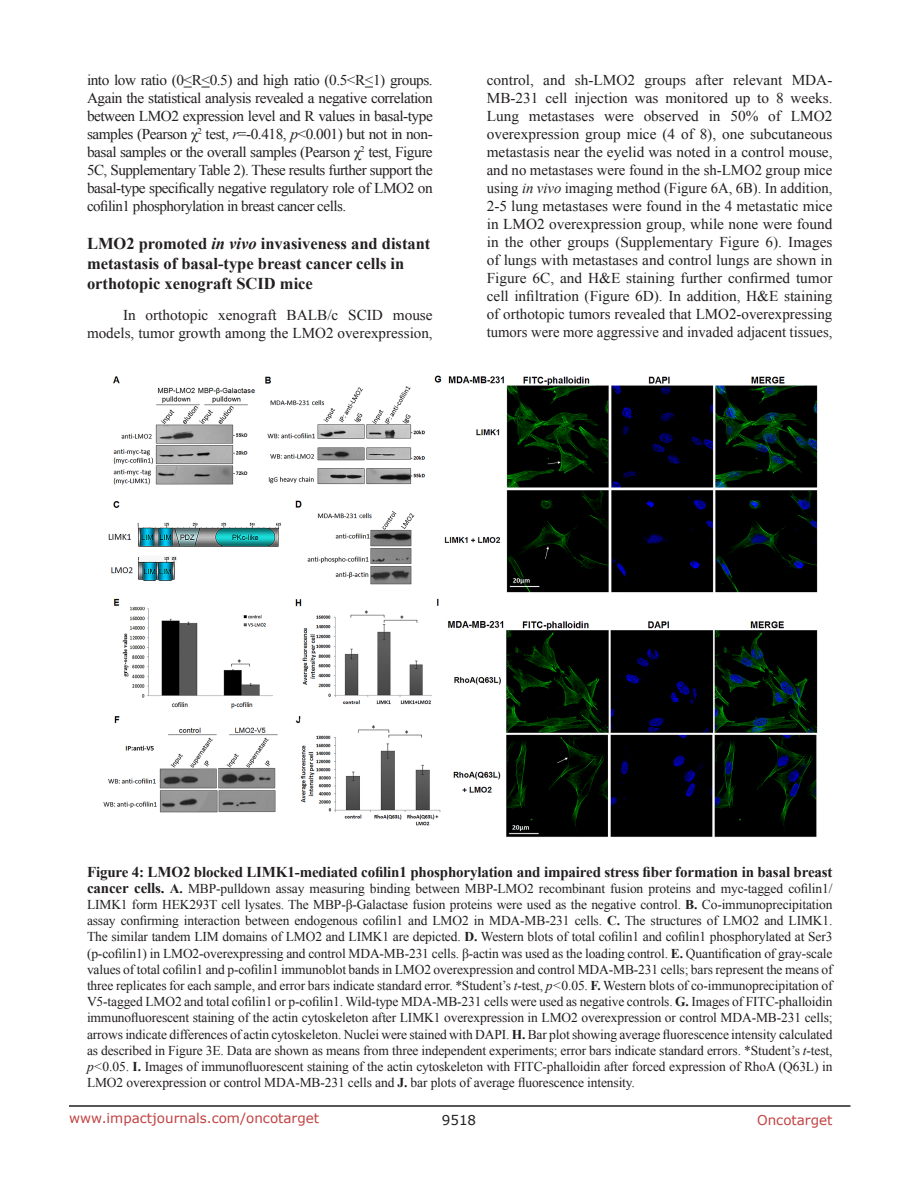
<style>
.page{position:relative;width:918px;height:1188px;background:#fff}
.page>*{position:absolute;margin:0;border:0;box-sizing:border-box;transform-origin:0 0}
.SubHeading{font:700 16.5px/19.8px "Times New Roman";color:#231f20}
.BodyText{font:15px/18px "Times New Roman";color:#231f20;text-align:justify}
.figuretext{font:700 15px "Times New Roman";letter-spacing:-.01em;color:#231f20}
.figuretext-2{font:13.5px/16.2px "Times New Roman";letter-spacing:-.01em;color:#231f20;text-align:justify}
.t1{font:13.5px "Verdana";color:#c24141}
.t2{font:13.5px "Verdana";color:#231f20}
.s1{font-style:italic}
.s2{font-weight:700;font-size:15px}
.s3{font-weight:700}
</style>
<div class="page">
<hr style="left:69px;top:1105px;width:781px;height:2px;background:#231f20">
<img style="left:103px;top:375px;width:715px;height:462px">
<p class="BodyText" style="left:87px;top:71px;width:347px">into low ratio (0&lt;R&lt;0.5) and high ratio (0.5&lt;R&lt;1) groups.<br>Again the statistical analysis revealed a negative correlation between LMO2 expression level and R values in basal-type samples (Pearson χ<sup>2</sup> test, <span class="s1">r</span>=-0.418, <span class="s1">p</span>&lt;0.001) but not in non&shy;basal samples or the overall samples (Pearson χ<sup>2</sup> test, Figure 5C, Supplementary Table 2). These results further support the basal-type specifically negative regulatory role of LMO2 on cofilin1 phosphorylation in breast cancer cells.</p>
<p class="SubHeading" style="left:87px;top:233px;width:345px">LMO2 promoted <span class="s1">in vivo</span> invasiveness and distant metastasis of basal-type breast cancer cells in orthotopic xenograft SCID mice</p>
<p class="BodyText" style="left:87px;top:306px;width:347px;text-align:right">In orthotopic xenograft BALB/c SCID mouse models, tumor growth among the LMO2 overexpression,</p>
<p class="BodyText" style="left:487px;top:71px;width:347px">control, and sh-LMO2 groups after relevant MDA-MB-231 cell injection was monitored up to 8 weeks.<br>Lung metastases were observed in 50% of LMO2 overexpression group mice (4 of 8), one subcutaneous metastasis near the eyelid was noted in a control mouse, and no metastases were found in the sh-LMO2 group mice using <span class="s1">in vivo</span> imaging method (Figure 6A, 6B). In addition, 2-5 lung metastases were found in the 4 metastatic mice in LMO2 overexpression group, while none were found in the other groups (Supplementary Figure 6). Images of lungs with metastases and control lungs are shown in Figure 6C, and H&amp;E staining further confirmed tumor cell infiltration (Figure 6D). In addition, H&amp;E staining of orthotopic tumors revealed that LMO2-overexpressing tumors were more aggressive and invaded adjacent tissues,</p>
<p class="figuretext" style="left:87px;top:861px;width:747px">Figure 4: LMO2 blocked LIMK1-mediated cofilin1 phosphorylation and impaired stress fiber formation in basal breast</p>
<p class="figuretext-2" style="left:87px;top:880px;width:747px"><span class="s2">cancer cells.</span> <span class="s3">A.</span> MBP-pulldown assay measuring binding between MBP-LMO2 recombinant fusion proteins and myc-tagged cofilin1/ LIMK1 form HEK293T cell lysates. The MBP-β-Galactase fusion proteins were used as the negative control. <span class="s3">B.</span> Co-immunoprecipitation assay confirming interaction between endogenous cofilin1 and LMO2 in MDA-MB-231 cells. <span class="s3">C.</span> The structures of LMO2 and LIMK1.<br>The similar tandem LIM domains of LMO2 and LIMK1 are depicted. <span class="s3">D.</span> Western blots of total cofilin1 and cofilin1 phosphorylated at Ser3 (p-cofilin1) in LMO2-overexpressing and control MDA-MB-231 cells. β-actin was used as the loading control. <span class="s3">E.</span> Quantification of gray-scale values of total cofilin1 and p-cofilin1 immunoblot bands in LMO2 overexpression and control MDA-MB-231 cells; bars represent the means of three replicates for each sample, and error bars indicate standard error. *Student’s <span class="s1">t</span>-test, <span class="s1">p&lt;</span>0.05. <span class="s3">F.</span> Western blots of co-immunoprecipitation of V5-tagged LMO2 and total cofilin1 or p-cofilin1. Wild-type MDA-MB-231 cells were used as negative controls. <span class="s3">G.</span> Images of FITC-phalloidin immunofluorescent staining of the actin cytoskeleton after LIMK1 overexpression in LMO2 overexpression or control MDA-MB-231 cells; arrows indicate differences of actin cytoskeleton. Nuclei were stained with DAPI. <span class="s3">H.</span> Bar plot showing average fluorescence intensity calculated as described in Figure 3E. Data are shown as means from three independent experiments; error bars indicate standard errors. *Student’s <span class="s1">t</span>-test, <span class="s1">p&lt;</span>0.05. <span class="s3">I.</span> Images of immunofluorescent staining of the actin cytoskeleton with FITC-phalloidin after forced expression of RhoA (Q63L) in LMO2 overexpression or control MDA-MB-231 cells and <span class="s3">J.</span> bar plots of average fluorescence intensity.</p>
<p class="t1" style="left:69px;top:1109px;width:252px">www.impactjournals.com/oncotarget</p>
<p class="t2" style="left:442px;top:1111px;width:36px">9518</p>
<p class="t1" style="left:757px;top:1111px;width:77px">Oncotarget</p>
</div>
